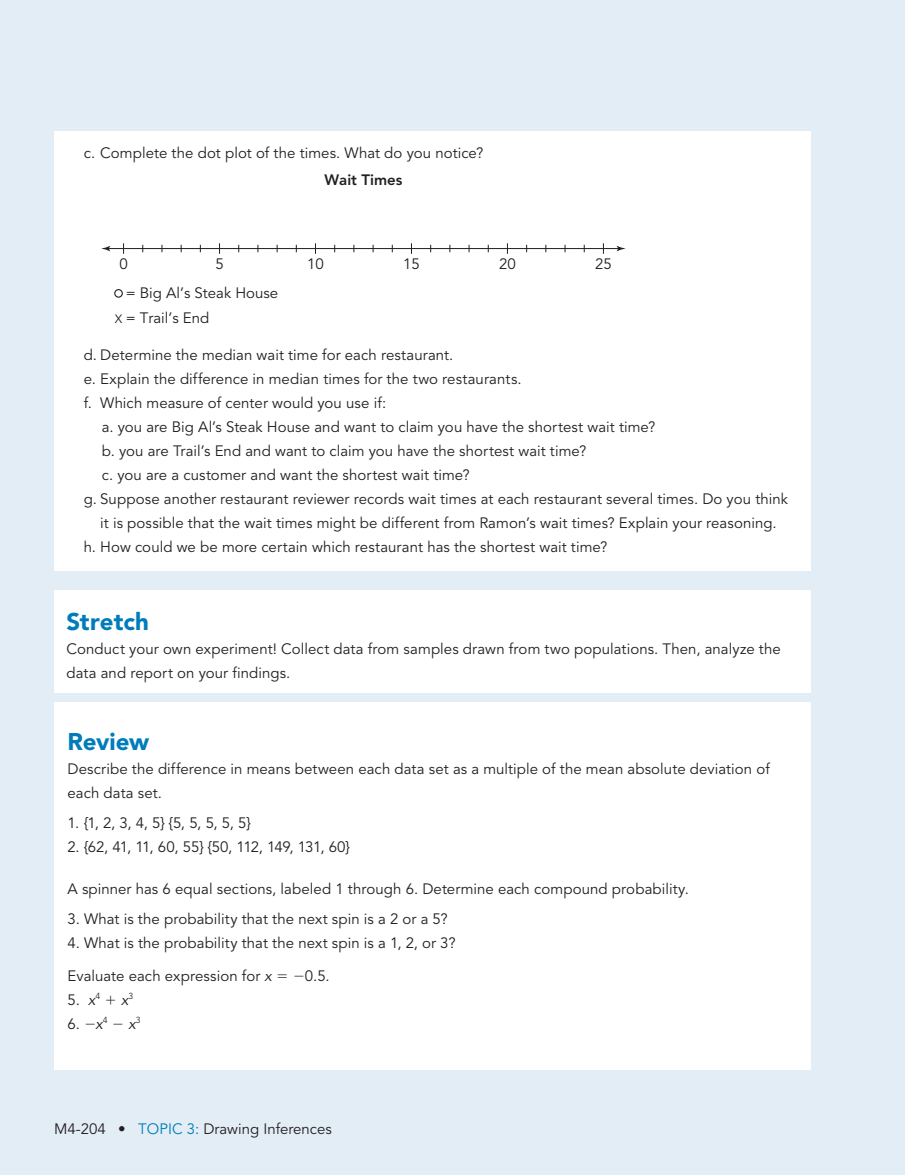
<style>
.page{position:relative;width:905px;height:1175px;background:#fff}
.page>*{position:absolute;margin:0;border:0;box-sizing:border-box;transform-origin:0 0}
.t1{font:900 24px "Avenir LT Std";color:#007cbb}
.t2{font:15px/24px "Avenir LT Std";letter-spacing:.005em;color:#231f20}
.t3{font:15px "Avenir LT Std";letter-spacing:-.04em;color:#231f20}
.t4{font:800 15px "Avenir LT Std";color:#231f20}
.t5{font:italic 15px "Avenir LT Std";color:#231f20}
.s1{font-size:12px}
.s2{font-style:italic}
.s3{color:#007cbb}
</style>
<div class="page">
<hr style="left:904px;top:0;width:1px;height:1174px;background:#e3edf6">
<div style="left:0;top:0;width:904px;height:1174px;background:#e3edf6"></div>
<div style="left:54px;top:131px;width:756px;height:439px;background:#fff"></div>
<hr style="left:107px;top:248px;width:512px;height:1px;background:#231f20">
<svg style="left:101px;top:246px;width:9px;height:5px"></svg>
<svg style="left:616px;top:246px;width:9px;height:5px"></svg>
<div style="left:114px;top:289px;width:9px;height:9px;border:1px solid #231f20;border-radius:50%"></div>
<div style="left:54px;top:590px;width:756px;height:102px;background:#fff"></div>
<div style="left:54px;top:702px;width:756px;height:367px;background:#fff"></div>
<p class="t2" style="left:84px;top:142px;width:401px">c. Complete the dot plot of the times. What do you notice?</p>
<p class="t4" style="left:324px;top:173px;width:79px">Wait Times</p>
<p class="t2" style="left:119px;top:253px;width:10px">0</p>
<p class="t2" style="left:215px;top:253px;width:10px">5</p>
<p class="t2" style="left:307px;top:253px;width:18px">10</p>
<p class="t2" style="left:403px;top:253px;width:18px">15</p>
<p class="t2" style="left:499px;top:253px;width:18px">20</p>
<p class="t2" style="left:595px;top:253px;width:18px">25</p>
<p class="t2" style="left:115px;top:281px;width:165px;line-height:24.9px;text-indent:11px">= Big Al’s Steak House<br><span class="s1">X</span> = Trail’s End</p>
<p class="t2" style="left:84px;top:343px;width:439px">d. Determine the median wait time for each restaurant.<br>e. Explain the difference in median times for the two restaurants. f. Which measure of center would you use if:</p>
<p class="t2" style="left:102px;top:415px;width:555px">a. you are Big Al’s Steak House and want to claim you have the shortest wait time?</p>
<p class="t2" style="left:102px;top:439px;width:486px">b. you are Trail’s End and want to claim you have the shortest wait time?</p>
<p class="t2" style="left:102px;top:463px;width:369px">c. you are a customer and want the shortest wait time?</p>
<p class="t2" style="left:84px;top:487px;width:706px">g. Suppose another restaurant reviewer records wait times at each restaurant several times. Do you think</p>
<p class="t2" style="left:100px;top:511px;width:678px">it is possible that the wait times might be different from Ramon’s wait times? Explain your reasoning.</p>
<p class="t2" style="left:84px;top:535px;width:525px">h. How could we be more certain which restaurant has the shortest wait time?</p>
<h1 class="t1" style="left:66px;top:611px;width:84px">Stretch</h1>
<p class="t2" style="left:66px;top:638px;width:716px">Conduct your own experiment! Collect data from samples drawn from two populations. Then, analyze the data and report on your findings.</p>
<h1 class="t1" style="left:68px;top:731px;width:83px">Review</h1>
<p class="t2" style="left:68px;top:757px;width:703px">Describe the difference in means between each data set as a multiple of the mean absolute deviation of each data set.</p>
<p class="t2" style="left:68px;top:811px;width:185px">1. {1, 2, 3, 4, 5} {5, 5, 5, 5, 5}</p>
<p class="t3" style="left:68px;top:840px;width:284px">2. {62, 41, 11, 60, 55} {50, 112, 149, 131, 60}</p>
<p class="t2" style="left:68px;top:877px;width:623px">A spinner has 6 equal sections, labeled 1 through 6. Determine each compound probability.</p>
<p class="t2" style="left:68px;top:907px;width:382px">3. What is the probability that the next spin is a 2 or a 5?</p>
<p class="t2" style="left:68px;top:931px;width:389px">4. What is the probability that the next spin is a 1, 2, or 3?</p>
<p class="t2" style="left:68px;top:964px;width:206px">Evaluate each expression for <span class="s2">x</span></p>
<p class="t2" style="left:305px;top:964px;width:26px">0.5.</p>
<p class="t2" style="left:68px;top:988px;width:34px">5. <span class="s2">x</span><sup>4</sup></p>
<p class="t5" style="left:121px;top:993px;width:14px">x<sup>3</sup></p>
<p class="t2" style="left:68px;top:1012px;width:42px">6. <span class="s2">x</span><sup>4</sup></p>
<p class="t5" style="left:128px;top:1017px;width:14px">x<sup>3</sup></p>
<p class="t2" style="left:54px;top:1118px;width:279px">M4-204 • <span class="s3">TOPIC 3:</span> Drawing Inferences</p>
</div>
